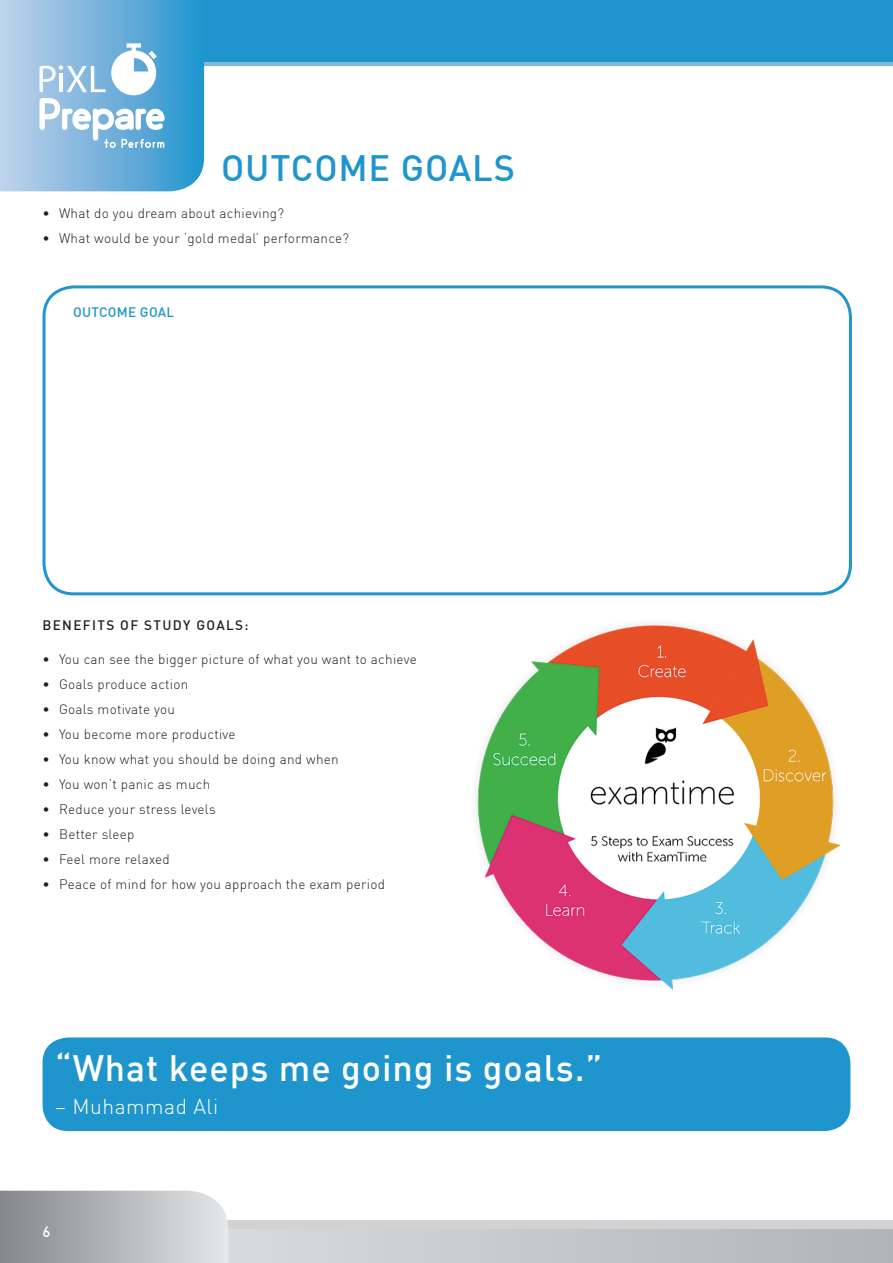
<style>
.page{position:relative;width:893px;height:1263px;background:#fff}
.page>*{position:absolute;margin:0;border:0;box-sizing:border-box;transform-origin:0 0}
._24_headline{font:500 36px "DIN";letter-spacing:.025em;color:#fff}
.t1{font:500 36px "DIN";letter-spacing:.025em;color:#1e96cd}
._24_headline-2{font:300 21px "DIN";letter-spacing:.025em;color:#fff}
.t2{font:500 15px "DIN";color:#fff}
.t3{font:300 13.5px "DIN";letter-spacing:.02em;color:#231f20}
.subhead{font:500 13.5px "DIN";letter-spacing:.1em;color:#231f20}
._24_headline-3{font:500 13.5px "DIN";letter-spacing:.02em;color:#1e96cd}
</style>
<div class="page">
<div style="left:43px;top:1037px;width:807px;height:94px;background:#1e96cd;border-radius:26px"></div>
<div style="left:0;top:4px;width:893px;height:62px;background:#81b6de"></div>
<div style="left:0;top:0;width:893px;height:62px;background:#1e96cd"></div>
<div style="left:0;top:1220px;width:893px;height:43px;background:#d1d2d4"></div>
<svg style="left:554px;top:1229px;width:339px;height:34px"></svg>
<svg style="left:0;top:1191px;width:229px;height:72px"></svg>
<div style="left:43px;top:285px;width:809px;height:310px;border:3px solid #1e96cd;border-radius:30px"></div>
<img style="left:476px;top:623px;width:365px;height:367px">
<svg style="left:0;top:0;width:204px;height:191px;background:#85bce0"></svg>
<p class="t1" style="left:221px;top:145px;width:295px">OUTCOME GOALS</p>
<p class="t3" style="left:43px;top:204px;width:243px">• What do you dream about achieving?</p>
<p class="t3" style="left:43px;top:229px;width:308px">• What would be your ‘gold medal’ performance?</p>
<p class="_24_headline-3" style="left:73px;top:304px;width:103px">OUTCOME GOAL</p>
<p class="subhead" style="left:43px;top:616px;width:208px">BENEFITS OF STUDY GOALS:</p>
<p class="t3" style="left:43px;top:650px;width:376px">• You can see the bigger picture of what you want to achieve</p>
<p class="t3" style="left:43px;top:675px;width:147px">• Goals produce action</p>
<p class="t3" style="left:43px;top:700px;width:134px">• Goals motivate you</p>
<p class="t3" style="left:43px;top:725px;width:195px">• You become more productive</p>
<p class="t3" style="left:43px;top:750px;width:298px">• You know what you should be doing and when</p>
<p class="t3" style="left:43px;top:775px;width:169px">• You won’t panic as much</p>
<p class="t3" style="left:43px;top:800px;width:175px">• Reduce your stress levels</p>
<p class="t3" style="left:43px;top:825px;width:93px">• Better sleep</p>
<p class="t3" style="left:43px;top:850px;width:129px">• Feel more relaxed</p>
<p class="t3" style="left:43px;top:875px;width:344px">• Peace of mind for how you approach the exam period</p>
<p class="_24_headline" style="left:55px;top:1045px;width:548px">“What keeps me going is goals.”</p>
<p class="_24_headline-2" style="left:55px;top:1094px;width:165px">– Muhammad Ali</p>
<p class="t2" style="left:43px;top:1222px;width:9px">6</p>
</div>
